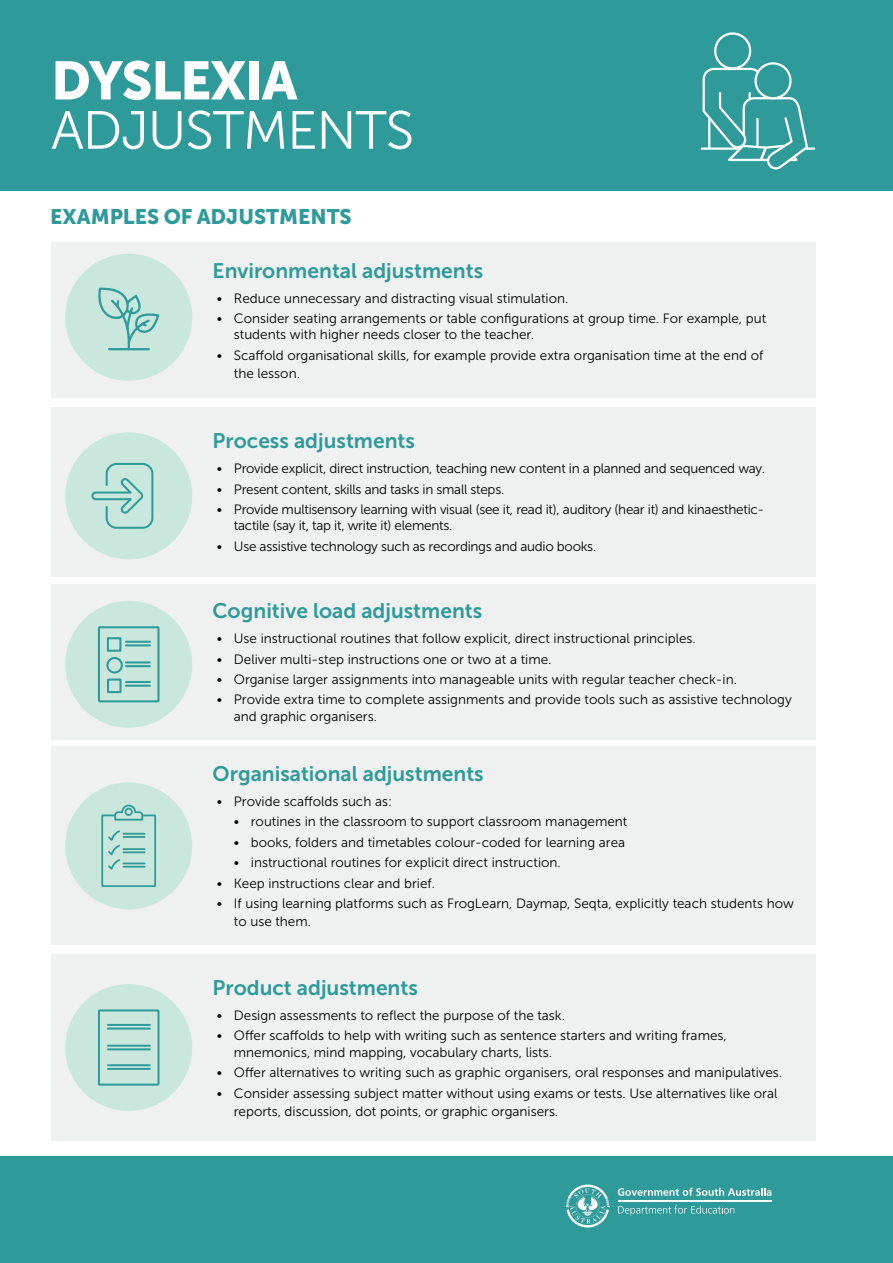
<style>
.page{position:relative;width:893px;height:1263px;background:#fff}
.page>*{position:absolute;margin:0;border:0;box-sizing:border-box;transform-origin:0 0}
.t1{font:53.55px "Museo Sans 300";letter-spacing:-.025em;color:#fff}
.t2{font:53.55px "Museo Sans 900";letter-spacing:-.025em;color:#fff}
.t3{font:21px "Museo Sans 700";color:#2f9a9a}
.t4{font:21px "Museo Sans 900";color:#2f9a9a}
.t5{font:13.5px/16.2px "Museo Sans 300";color:#000}
.t6{font:13.5px/16.2px "Museo Sans 300";letter-spacing:-.02em;color:#000}
</style>
<div class="page">
<div style="left:0;top:0;width:893px;height:191px;background:#2f9a9a"></div>
<div style="left:51px;top:407px;width:764px;height:169px;background:#eff0f0"></div>
<div style="left:51px;top:242px;width:764px;height:156px;background:#eff0f0"></div>
<div style="left:51px;top:584px;width:764px;height:155px;background:#eff0f0"></div>
<div style="left:714px;top:32px;width:37px;height:38px;border:2px solid #fff;border-radius:50%"></div>
<svg style="left:756px;top:63px;width:34px;height:35px"></svg>
<div style="left:754px;top:62px;width:38px;height:37px;border:2px solid #fff;border-radius:50%"></div>
<svg style="left:701px;top:67px;width:113px;height:103px"></svg>
<div style="left:0;top:1156px;width:893px;height:107px;background:#2f9a9a"></div>
<div style="left:51px;top:747px;width:764px;height:198px;background:#eff0f0"></div>
<div style="left:51px;top:954px;width:764px;height:187px;background:#eff0f0"></div>
<svg style="left:618px;top:1205px;width:116px;height:11px"></svg>
<hr style="left:618px;top:1200px;width:153px;height:2px;background:#fff">
<svg style="left:618px;top:1188px;width:153px;height:8px"></svg>
<svg style="left:566px;top:1184px;width:43px;height:43px"></svg>
<div style="left:65px;top:254px;width:127px;height:127px;background:#c9e7dc;border-radius:50%"></div>
<div style="left:65px;top:432px;width:127px;height:127px;background:#c9e7dc;border-radius:50%"></div>
<div style="left:65px;top:782px;width:127px;height:127px;background:#c9e7dc;border-radius:50%"></div>
<div style="left:65px;top:601px;width:127px;height:127px;background:#c9e7dc;border-radius:50%"></div>
<div style="left:65px;top:984px;width:127px;height:127px;background:#c9e7dc;border-radius:50%"></div>
<svg style="left:91px;top:476px;width:53px;height:41px"></svg>
<div style="left:106px;top:463px;width:47px;height:66px;border:2px solid #2f9a9a;border-radius:10px"></div>
<svg style="left:98px;top:626px;width:62px;height:77px"></svg>
<div style="left:106px;top:657px;width:17px;height:16px;border:2px solid #2f9a9a;border-radius:50%"></div>
<svg style="left:98px;top:1009px;width:62px;height:77px"></svg>
<svg style="left:98px;top:287px;width:62px;height:64px"></svg>
<svg style="left:101px;top:804px;width:56px;height:83px"></svg>
<h1 class="t2" style="left:51px;top:50px;width:248px">DYSLEXIA</h1>
<h1 class="t1" style="left:51px;top:101px;width:365px">ADJUSTMENTS</h1>
<h2 class="t4" style="left:50px;top:205px;width:303px">EXAMPLES OF ADJUSTMENTS</h2>
<h2 class="t3" style="left:213px;top:259px;width:272px">Environmental adjustments</h2>
<p class="t5" style="left:217px;top:290px;width:353px">• Reduce unnecessary and distracting visual stimulation.</p>
<p class="t5" style="left:234px;top:310px;width:534px;text-indent:-17px">• Consider seating arrangements or table configurations at group time. For example, put students with higher needs closer to the teacher.</p>
<p class="t5" style="left:234px;top:346px;width:531px;line-height:18px;text-indent:-17px">• Scaffold organisational skills, for example provide extra organisation time at the end of the lesson.</p>
<h2 class="t3" style="left:213px;top:429px;width:204px">Process adjustments</h2>
<p class="t6" style="left:217px;top:460px;width:550px">• Provide explicit, direct instruction, teaching new content in a planned and sequenced way.</p>
<p class="t6" style="left:217px;top:481px;width:289px">• Present content, skills and tasks in small steps.</p>
<p class="t6" style="left:234px;top:501px;width:532px;text-indent:-17px">• Provide multisensory learning with visual (see it, read it), auditory (hear it) and kinaesthetic&shy;tactile (say it, tap it, write it) elements.</p>
<p class="t6" style="left:217px;top:538px;width:381px">• Use assistive technology such as recordings and audio books.</p>
<h2 class="t3" style="left:213px;top:599px;width:271px">Cognitive load adjustments</h2>
<p class="t5" style="left:217px;top:630px;width:481px">• Use instructional routines that follow explicit, direct instructional principles.</p>
<p class="t5" style="left:217px;top:651px;width:336px">• Deliver multi-step instructions one or two at a time.</p>
<p class="t5" style="left:217px;top:671px;width:522px">• Organise larger assignments into manageable units with regular teacher check-in.</p>
<p class="t5" style="left:234px;top:692px;width:559px;text-indent:-17px">• Provide extra time to complete assignments and provide tools such as assistive technology and graphic organisers.</p>
<h2 class="t3" style="left:213px;top:762px;width:273px">Organisational adjustments</h2>
<p class="t5" style="left:217px;top:793px;width:177px">• Provide scaffolds such as:</p>
<p class="t5" style="left:234px;top:814px;width:395px">• routines in the classroom to support classroom management</p>
<p class="t5" style="left:234px;top:834px;width:393px">• books, folders and timetables colour-coded for learning area</p>
<p class="t5" style="left:234px;top:855px;width:328px">• instructional routines for explicit direct instruction.</p>
<p class="t5" style="left:217px;top:875px;width:220px">• Keep instructions clear and brief.</p>
<p class="t5" style="left:234px;top:895px;width:562px;line-height:18px;text-indent:-17px">• If using learning platforms such as FrogLearn, Daymap, Seqta, explicitly teach students how to use them.</p>
<h2 class="t3" style="left:213px;top:976px;width:207px">Product adjustments</h2>
<p class="t5" style="left:217px;top:1007px;width:350px">• Design assessments to reflect the purpose of the task.</p>
<p class="t5" style="left:234px;top:1028px;width:494px;text-indent:-17px">• Offer scaffolds to help with writing such as sentence starters and writing frames, mnemonics, mind mapping, vocabulary charts, lists.</p>
<p class="t5" style="left:217px;top:1064px;width:567px">• Offer alternatives to writing such as graphic organisers, oral responses and manipulatives.</p>
<p class="t5" style="left:234px;top:1084px;width:545px;line-height:18px;text-indent:-17px">• Consider assessing subject matter without using exams or tests. Use alternatives like oral reports, discussion, dot points, or graphic organisers.</p>
</div>
